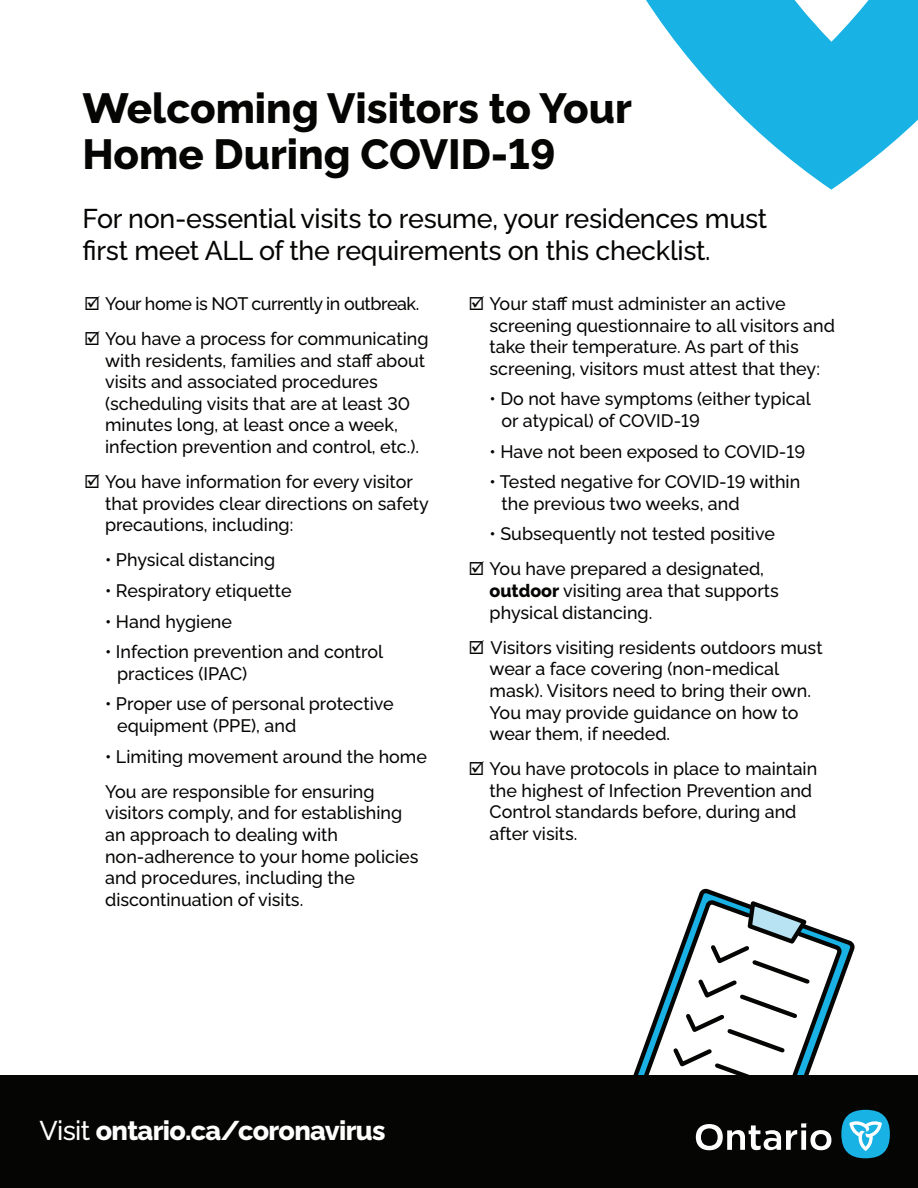
<style>
.page{position:relative;width:918px;height:1188px;background:#fff}
.page>*{position:absolute;margin:0;border:0;box-sizing:border-box;transform-origin:0 0}
.t1{font:800 42px/46.5px "Raleway";color:#050504}
.t2{font:500 27px/32.4px "Raleway";letter-spacing:-.01em;color:#050504}
.t3{font:800 27px "Raleway";letter-spacing:-.025em;color:#fff}
.t4{font:500 18px/21.6px "Raleway";color:#050504}
.t5{font:500 18px "Raleway";letter-spacing:-.025em;color:#050504}
.s1{font-weight:800}
.s2{font-weight:500}
</style>
<div class="page">
<svg style="left:633px;top:888px;width:222px;height:187px"></svg>
<svg style="left:641px;top:897px;width:203px;height:178px"></svg>
<svg style="left:670px;top:898px;width:143px;height:177px"></svg>
<div style="left:0;top:1075px;width:918px;height:113px;background:#050504"></div>
<div style="left:841px;top:1110px;width:49px;height:48px;background:#18b2e4;border-radius:50%"></div>
<svg style="left:849px;top:1121px;width:33px;height:30px"></svg>
<svg style="left:696px;top:1123px;width:135px;height:27px"></svg>
<svg style="left:646px;top:0;width:272px;height:190px;fill:#18b2e4"></svg>
<h1 class="t1" style="left:83px;top:81px;width:551px">Welcoming Visitors to Your<br>Home During COVID-19</h1>
<p class="t2" style="left:83px;top:199px;width:686px">For non-essential visits to resume, your residences must first meet ALL of the requirements on this checklist.</p>
<p class="t5" style="left:84px;top:290px;width:337px">☑ Your home is NOT currently in outbreak.</p>
<p class="t4" style="left:84px;top:326px;width:346px">☑ You have a process for communicating</p>
<p class="t4" style="left:105px;top:348px;width:322px">with residents, families and staff about visits and associated procedures (scheduling visits that are at least 30 minutes long, at least once a week, infection prevention and control, etc.).</p>
<p class="t4" style="left:84px;top:469px;width:330px">☑ You have information for every visitor</p>
<p class="t4" style="left:105px;top:491px;width:325px">that provides clear directions on safety precautions, including:</p>
<p class="t4" style="left:105px;top:547px;width:172px">• Physical distancing</p>
<p class="t4" style="left:105px;top:578px;width:188px">• Respiratory etiquette</p>
<p class="t4" style="left:105px;top:609px;width:128px">• Hand hygiene</p>
<p class="t4" style="left:117px;top:639px;width:268px;text-indent:-12px">• Infection prevention and control practices (IPAC)</p>
<p class="t4" style="left:117px;top:691px;width:278px;text-indent:-12px">• Proper use of personal protective equipment (PPE), and</p>
<p class="t4" style="left:105px;top:744px;width:323px">• Limiting movement around the home</p>
<p class="t4" style="left:105px;top:779px;width:315px">You are responsible for ensuring visitors comply, and for establishing an approach to dealing with non-adherence to your home policies and procedures, including the discontinuation of visits.</p>
<p class="t4" style="left:469px;top:291px;width:319px">☑ Your staff must administer an active</p>
<p class="t4" style="left:490px;top:313px;width:347px">screening questionnaire to all visitors and take their temperature. As part of this screening, visitors must attest that they:</p>
<p class="t4" style="left:502px;top:386px;width:311px;text-indent:-12px">• Do not have symptoms (either typical or atypical) of COVID-19</p>
<p class="t4" style="left:490px;top:439px;width:317px">• Have not been exposed to COVID-19</p>
<p class="t4" style="left:502px;top:469px;width:300px;text-indent:-12px">• Tested negative for COVID-19 within the previous two weeks, and</p>
<p class="t4" style="left:490px;top:521px;width:287px">• Subsequently not tested positive</p>
<p class="t4" style="left:490px;top:578px;width:291px"><span class="s1">outdoor</span> visiting area that supports physical distancing.</p>
<p class="t4" style="left:490px;top:656px;width:323px">wear a face covering (non-medical mask). Visitors need to bring their own.<br>You may provide guidance on how to wear them, if needed.</p>
<p class="t4" style="left:469px;top:556px;width:297px">☑ You have prepared a designated,</p>
<p class="t4" style="left:469px;top:635px;width:356px">☑ Visitors visiting residents outdoors must</p>
<p class="t4" style="left:490px;top:756px;width:329px;text-indent:-21px">☑ You have protocols in place to maintain the highest of Infection Prevention and Control standards before, during and after visits.</p>
<p class="t3" style="left:40px;top:1110px;width:348px"><span class="s2">Visit</span> ontario.ca/coronavirus</p>
</div>
